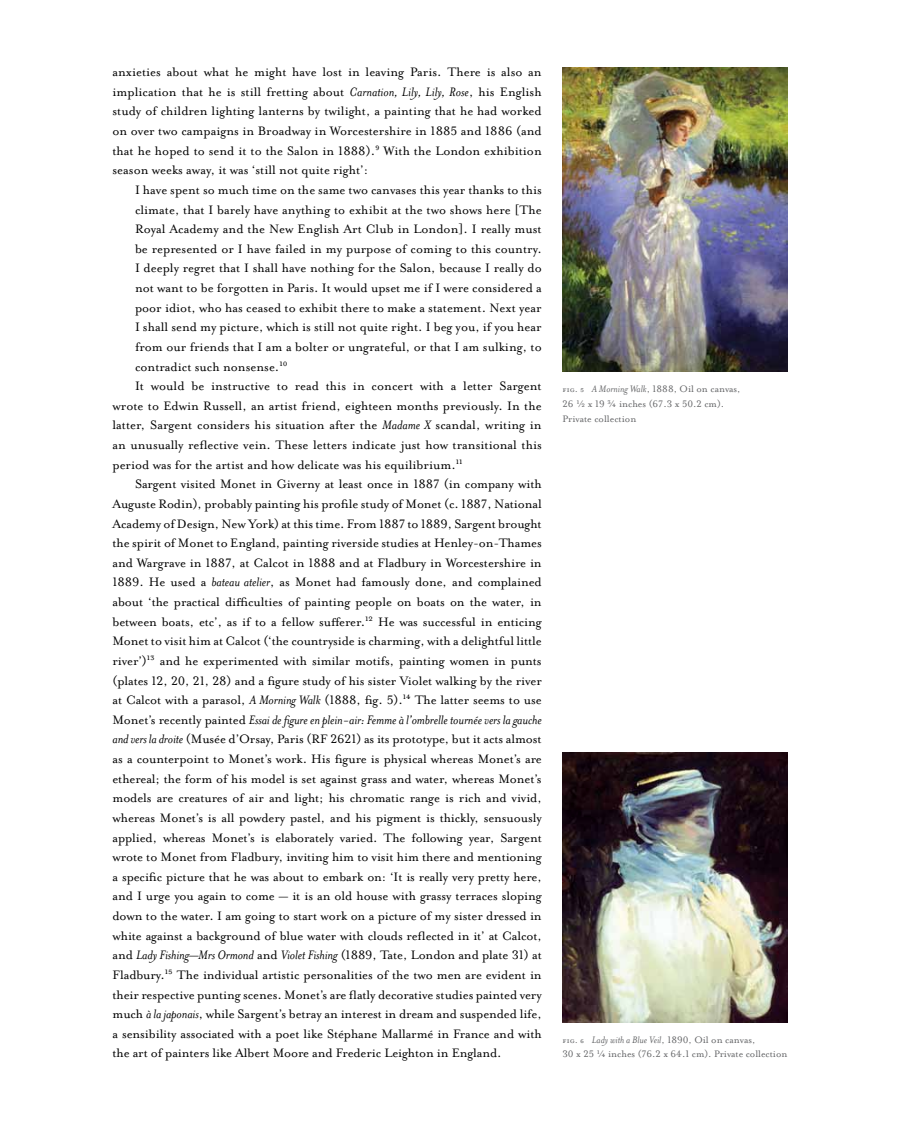
<style>
.page{position:relative;width:900px;height:1125px;background:#fff}
.page>*{position:absolute;margin:0;border:0;box-sizing:border-box;transform-origin:0 0}
.t1{font:14px/19.6px "Mrs Eaves Roman Lining";color:#000;text-align:justify}
.t2{font:italic 14px "Mrs Eaves";letter-spacing:-.01em;color:#000}
.t3{font:10.75px/14.9px "Mrs Eaves Roman Lining";color:#636466}
.s1{font-family:"Mrs Eaves";font-style:italic}
.s2{font-family:"Mrs Eaves Roman Lining";font-style:normal}
.s3{font-family:"Mrs Eaves All Petite Caps"}
</style>
<div class="page">
<img style="left:562px;top:68px;width:226px;height:304px">
<img style="left:562px;top:753px;width:226px;height:269px">
<p class="t1" style="left:112px;top:62px;width:431px">anxieties about what he might have lost in leaving Paris. There is also an implication that he is still fretting about <span class="s1">Carnation, Lily, Lily, Rose</span>, his English study of children lighting lanterns by twilight, a painting that he had worked on over two campaigns in Broadway in Worcestershire in 1885 and 1886 (and that he hoped to send it to the Salon in 1888).<sup>9</sup> With the London exhibition season weeks away, it was ‘still not quite right’:</p>
<p class="t1" style="left:135px;top:180px;width:408px">I have spent so much time on the same two canvases this year thanks to this</p>
<p class="t1" style="left:135px;top:200px;width:408px">climate, that I barely have anything to exhibit at the two shows here [The</p>
<p class="t1" style="left:135px;top:219px;width:408px">Royal Academy and the New English Art Club in London]. I really must</p>
<p class="t1" style="left:135px;top:239px;width:408px">be represented or I have failed in my purpose of coming to this country.</p>
<p class="t1" style="left:135px;top:259px;width:408px">I deeply regret that I shall have nothing for the Salon, because I really do</p>
<p class="t1" style="left:135px;top:278px;width:408px">not want to be forgotten in Paris. It would upset me if I were considered a</p>
<p class="t1" style="left:135px;top:298px;width:408px">poor idiot, who has ceased to exhibit there to make a statement. Next year</p>
<p class="t1" style="left:135px;top:318px;width:408px">I shall send my picture, which is still not quite right. I beg you, if you hear</p>
<p class="t1" style="left:135px;top:337px;width:408px">from our friends that I am a bolter or ungrateful, or that I am sulking, to</p>
<p class="t1" style="left:135px;top:357px;width:154px">contradict such nonsense.<sup>10</sup></p>
<p class="t1" style="left:135px;top:376px;width:408px">It would be instructive to read this in concert with a letter Sargent</p>
<p class="t1" style="left:112px;top:396px;width:431px">wrote to Edwin Russell, an artist friend, eighteen months previously. In the</p>
<p class="t1" style="left:112px;top:416px;width:431px">latter, Sargent considers his situation after the <span class="s1">Madame X</span> scandal, writing in</p>
<p class="t1" style="left:112px;top:435px;width:431px">an unusually reflective vein. These letters indicate just how transitional this</p>
<p class="t1" style="left:112px;top:455px;width:352px">period was for the artist and how delicate was his equilibrium.<sup>11</sup></p>
<p class="t1" style="left:135px;top:474px;width:408px">Sargent visited Monet in Giverny at least once in 1887 (in company with</p>
<p class="t1" style="left:112px;top:494px;width:431px">Auguste Rodin), probably painting his profile study of Monet (c. 1887, National</p>
<p class="t1" style="left:112px;top:514px;width:431px">Academy of Design, New York) at this time. From 1887 to 1889, Sargent brought</p>
<p class="t1" style="left:112px;top:533px;width:431px">the spirit of Monet to England, painting riverside studies at Henley-on-Thames</p>
<p class="t1" style="left:112px;top:553px;width:431px">and Wargrave in 1887, at Calcot in 1888 and at Fladbury in Worcestershire in</p>
<p class="t1" style="left:112px;top:573px;width:431px">1889. He used a <span class="s1">bateau atelier</span>, as Monet had famously done, and complained</p>
<p class="t1" style="left:112px;top:592px;width:431px">about ‘the practical difficulties of painting people on boats on the water, in</p>
<p class="t1" style="left:112px;top:612px;width:431px">between boats, etc’, as if to a fellow sufferer.<sup>12</sup> He was successful in enticing</p>
<p class="t1" style="left:112px;top:632px;width:431px">Monet to visit him at Calcot (‘the countryside is charming, with a delightful little</p>
<p class="t1" style="left:112px;top:651px;width:431px">river’)<sup>13</sup> and he experimented with similar motifs, painting women in punts</p>
<p class="t1" style="left:112px;top:671px;width:431px">(plates 12, 20, 21, 28) and a figure study of his sister Violet walking by the river</p>
<p class="t1" style="left:112px;top:690px;width:431px">at Calcot with a parasol, <span class="s1">A Morning Walk</span> (1888, fig. 5).<sup>14</sup> The latter seems to use</p>
<p class="t2" style="left:113px;top:712px;width:431px"><span class="s2">Monet’s recently painted</span> Essai de figure en plein-air: Femme à l’ombrelle tournée vers la gauche</p>
<p class="t1" style="left:112px;top:730px;width:431px"><span class="s1">and vers la droite</span> (Musée d’Orsay, Paris (RF 2621) as its prototype, but it acts almost as a counterpoint to Monet’s work. His figure is physical whereas Monet’s are ethereal; the form of his model is set against grass and water, whereas Monet’s models are creatures of air and light; his chromatic range is rich and vivid, whereas Monet’s is all powdery pastel, and his pigment is thickly, sensuously applied, whereas Monet’s is elaborately varied. The following year, Sargent wrote to Monet from Fladbury, inviting him to visit him there and mentioning a specific picture that he was about to embark on: ‘It is really very pretty here, and I urge you again to come — it is an old house with grassy terraces sloping down to the water. I am going to start work on a picture of my sister dressed in white against a background of blue water with clouds reflected in it’ at Calcot, and <span class="s1">Lady Fishing—Mrs Ormond</span> and <span class="s1">Violet Fishing</span> (1889, Tate, London and plate 31) at Fladbury.<sup>15</sup> The individual artistic personalities of the two men are evident in their respective punting scenes. Monet’s are flatly decorative studies painted very much <span class="s1">à la japonais</span>, while Sargent’s betray an interest in dream and suspended life, a sensibility associated with a poet like Stéphane Mallarmé in France and with the art of painters like Albert Moore and Frederic Leighton in England.</p>
<p class="t3" style="left:562px;top:382px;width:180px"><span class="s3">fig. 5</span> <span class="s1">A Morning Walk</span>, 1888, Oil on canvas,<br>26 ½ x 19 ¾ inches (67.3 x 50.2 cm).<br>Private collection</p>
<p class="t3" style="left:562px;top:1032px;width:226px"><span class="s3">fig. 6</span> <span class="s1">Lady with a Blue Veil</span>, 1890, Oil on canvas,<br>30 x 25 ¼ inches (76.2 x 64.1 cm). Private collection</p>
</div>
